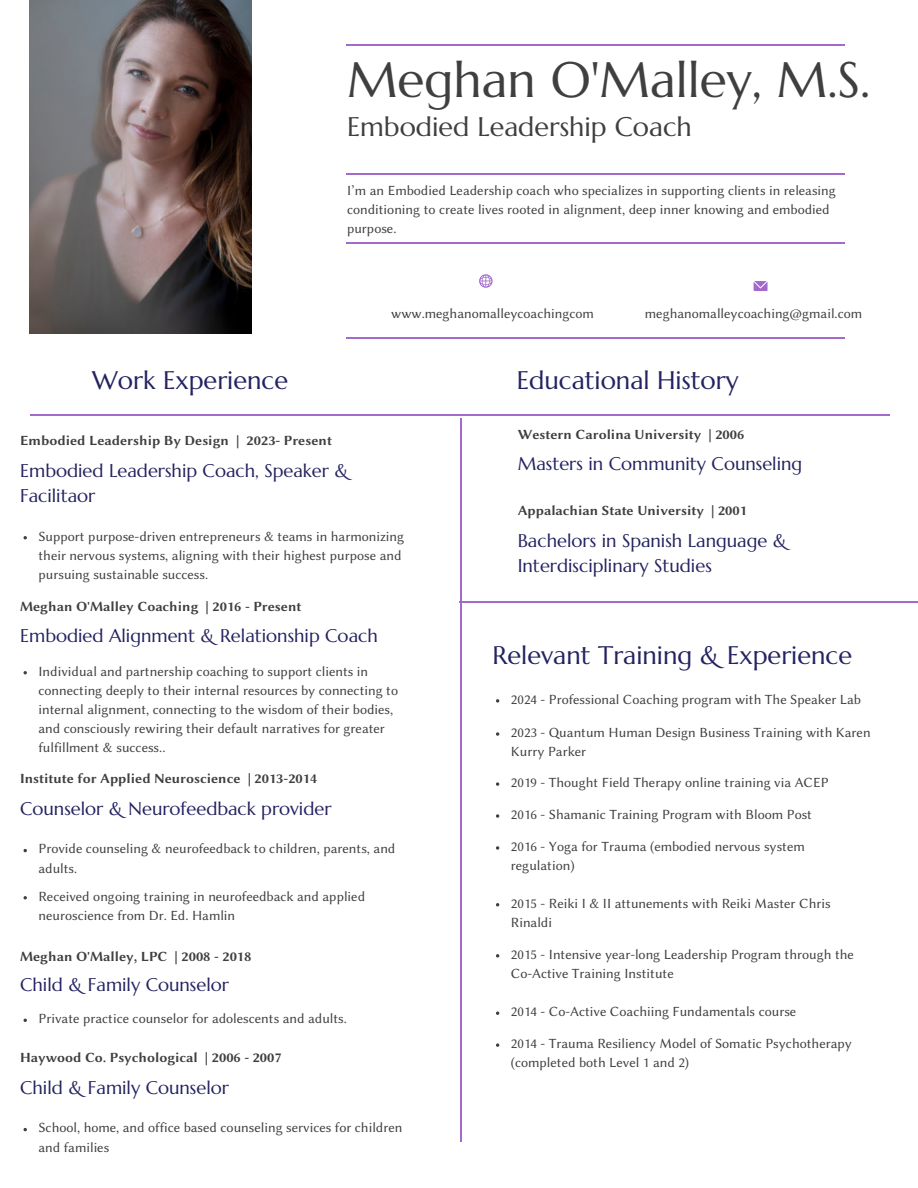
<style>
.page{position:relative;width:918px;height:1188px;background:#fff}
.page>*{position:absolute;margin:0;border:0;box-sizing:border-box;transform-origin:0 0}
.t1{font:49.8px "Marcellus";color:#403f3f}
.t2{font:26.85px "Marcellus";color:#403f3f}
.t3{font:25.35px "Marcellus";color:#242260}
.t4{font:18.3px/24.8px "Marcellus";color:#242260}
.t5{font:14.1px/19.2px "Lin Biolinum O";color:#403f3f}
.t6{font:14.1px "Lin Biolinum OB";color:#403f3f}
</style>
<div class="page">
<hr style="left:347px;top:45px;width:498px;height:1px;background:#a369cc">
<hr style="left:347px;top:173px;width:498px;height:1px;background:#a369cc">
<hr style="left:347px;top:242px;width:498px;height:1px;background:#a369cc">
<hr style="left:460px;top:419px;width:2px;height:723px;background:#a369cc">
<hr style="left:30px;top:414px;width:859px;height:1px;background:#a369cc">
<hr style="left:347px;top:337px;width:498px;height:1px;background:#a369cc">
<svg style="left:479px;top:274px;width:14px;height:14px"></svg>
<svg style="left:754px;top:281px;width:13px;height:10px"></svg>
<img style="left:30px;top:0;width:221px;height:333px">
<svg style="left:496px;top:782px;width:3px;height:4px"></svg>
<svg style="left:496px;top:814px;width:3px;height:4px"></svg>
<svg style="left:496px;top:846px;width:3px;height:4px"></svg>
<hr style="left:459px;top:602px;width:459px;height:1px;background:#a369cc">
<svg style="left:496px;top:954px;width:3px;height:4px"></svg>
<svg style="left:496px;top:1043px;width:3px;height:4px"></svg>
<svg style="left:496px;top:732px;width:3px;height:4px"></svg>
<svg style="left:496px;top:699px;width:3px;height:4px"></svg>
<h1 class="t1" style="left:347px;top:48px;width:525px">Meghan O'Malley, M.S.</h1>
<h2 class="t2" style="left:347px;top:110px;width:346px">Embodied Leadership Coach</h2>
<h3 class="t5" style="left:347px;top:181px;width:490px">I’m an Embodied Leadership coach who specializes in supporting clients in releasing conditioning to create lives rooted in alignment, deep inner knowing and embodied purpose.</h3>
<p class="t5" style="left:391px;top:304px;width:204px">www.meghanomalleycoachingcom</p>
<h4 class="t5" style="left:645px;top:304px;width:219px">meghanomalleycoaching@gmail.com</h4>
<h3 class="t3" style="left:92px;top:364px;width:197px">Work Experience</h3>
<p class="t3" style="left:517px;top:364px;width:223px">Educational History</p>
<h4 class="t6" style="left:20px;top:433px;width:313px">Embodied Leadership By Design | 2023- Present</h4>
<h3 class="t4" style="left:20px;top:458px;width:330px">Embodied Leadership Coach, Speaker &amp;<br>Facilitaor</h3>
<p class="t6" style="left:518px;top:426px;width:228px">Western Carolina University | 2006</p>
<p class="t4" style="left:518px;top:452px;width:286px">Masters in Community Counseling</p>
<p class="t6" style="left:518px;top:503px;width:231px">Appalachian State University | 2001</p>
<h3 class="t5" style="left:38px;top:526px;width:367px">Support purpose-driven entrepreneurs &amp; teams in harmonizing their nervous systems, aligning with their highest purpose and pursuing sustainable success.</h3>
<h2 class="t4" style="left:518px;top:528px;width:271px">Bachelors in Spanish Language &amp;<br>Interdisciplinary Studies</h2>
<p class="t6" style="left:20px;top:598px;width:283px">Meghan O'Malley Coaching | 2016 - Present</p>
<h3 class="t4" style="left:20px;top:624px;width:359px">Embodied Alignment &amp; Relationship Coach</h3>
<h4 class="t5" style="left:38px;top:661px;width:361px">Individual and partnership coaching to support clients in connecting deeply to their internal resources by connecting to internal alignment, connecting to the wisdom of their bodies, and consciously rewiring their default narratives for greater fulfillment &amp; success..</h4>
<h3 class="t6" style="left:20px;top:770px;width:299px">Institute for Applied Neuroscience | 2013-2014</h3>
<h4 class="t4" style="left:20px;top:796px;width:313px">Counselor &amp; Neurofeedback provider</h4>
<p class="t5" style="left:38px;top:839px;width:358px">Provide counseling &amp; neurofeedback to children, parents, and adults.</p>
<h4 class="t5" style="left:38px;top:886px;width:328px">Received ongoing training in neurofeedback and applied neuroscience from Dr. Ed. Hamlin</h4>
<p class="t6" style="left:20px;top:948px;width:233px">Meghan O'Malley, LPC | 2008 - 2018</p>
<h3 class="t4" style="left:20px;top:973px;width:210px">Child &amp; Family Counselor</h3>
<p class="t5" style="left:38px;top:1009px;width:310px">Private practice counselor for adolescents and adults.</p>
<p class="t6" style="left:20px;top:1049px;width:263px">Haywood Co. Psychological | 2006 - 2007</p>
<p class="t4" style="left:20px;top:1075px;width:210px">Child &amp; Family Counselor</p>
<p class="t5" style="left:38px;top:1118px;width:365px">School, home, and office based counseling services for children and families</p>
<h4 class="t3" style="left:493px;top:639px;width:361px">Relevant Training &amp; Experience</h4>
<p class="t5" style="left:511px;top:690px;width:352px">2024 - Professional Coaching program with The Speaker Lab</p>
<p class="t5" style="left:511px;top:723px;width:361px">2023 - Quantum Human Design Business Training with Karen<br>Kurry Parker</p>
<h2 class="t5" style="left:511px;top:773px;width:319px">2019 - Thought Field Therapy online training via ACEP</h2>
<h2 class="t5" style="left:511px;top:805px;width:303px">2016 - Shamanic Training Program with Bloom Post</h2>
<h4 class="t5" style="left:511px;top:837px;width:295px">2016 - Yoga for Trauma (embodied nervous system regulation)</h4>
<p class="t5" style="left:511px;top:893px;width:321px">2015 - Reiki I &amp; II attunements with Reiki Master Chris<br>Rinaldi</p>
<p class="t5" style="left:511px;top:944px;width:345px">2015 - Intensive year-long Leadership Program through the<br>Co-Active Training Institute</p>
<p class="t5" style="left:511px;top:1002px;width:287px">2014 - Co-Active Coachiing Fundamentals course</p>
<p class="t5" style="left:511px;top:1034px;width:343px">2014 - Trauma Resiliency Model of Somatic Psychotherapy (completed both Level 1 and 2)</p>
</div>
